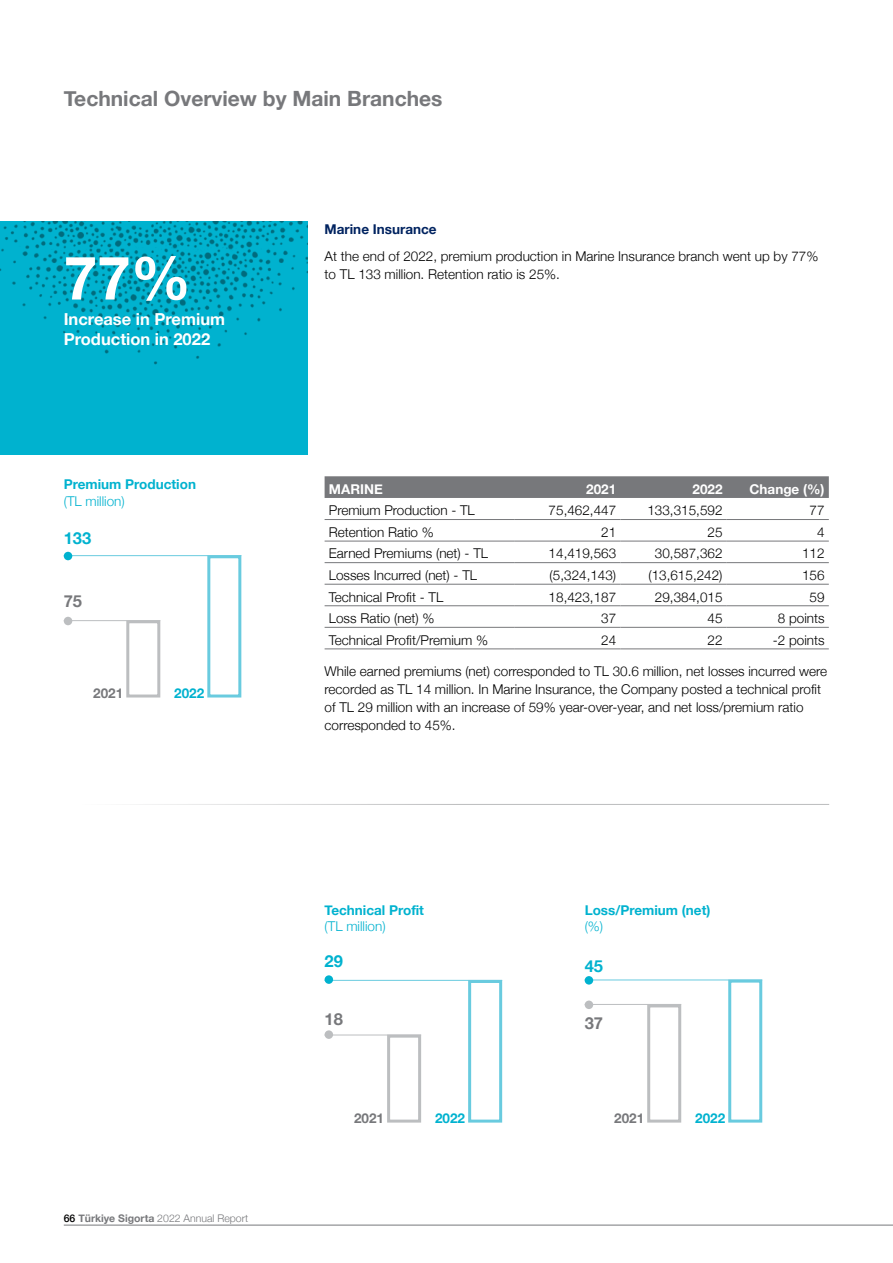
<style>
.page{position:relative;width:893px;height:1263px;background:#fff}
.page>*{position:absolute;margin:0;border:0;box-sizing:border-box;transform-origin:0 0}
.t1{font:700 60.15px "Helvetica Neue";color:#fff}
.t2{font:700 21px "Helvetica Neue";color:#77787b}
.t3{font:700 16.5px/19.5px "Helvetica Neue";color:#fff}
.t4{font:700 16.5px "Helvetica Neue";color:#00b2cf}
.t5{font:700 16.5px "Helvetica Neue";color:#77787b}
.t6{font:300 13.5px/18px "Helvetica Neue";color:#000}
.t7{font:700 13.5px "Helvetica Neue";color:#00b2cf}
.t8{font:300 13.5px "Helvetica Neue";color:#00b2cf}
.t9{font:700 13.5px "Helvetica Neue";color:#fff}
.t10{font:700 13.5px "Helvetica Neue";color:#002360}
.t11{font:700 13.5px "Helvetica Neue";color:#77787b}
.t12{font:300 10.5px "Helvetica Neue";color:#77787b}
.s1{font-weight:500;color:#000}
.s2{font-weight:700}
</style>
<div class="page">
<div style="left:0;top:221px;width:308px;height:234px;background:#00b2cf"></div>
<img style="left:0;top:221px;width:308px;height:144px">
<div style="left:325px;top:476px;width:504px;height:22px;background:#77787b"></div>
<hr style="left:325px;top:519px;width:189px;height:1px;background:#77787b">
<hr style="left:514px;top:519px;width:106px;height:1px;background:#77787b">
<hr style="left:620px;top:519px;width:107px;height:1px;background:#77787b">
<hr style="left:727px;top:519px;width:102px;height:1px;background:#77787b">
<hr style="left:325px;top:541px;width:189px;height:1px;background:#77787b">
<hr style="left:514px;top:541px;width:106px;height:1px;background:#77787b">
<hr style="left:620px;top:541px;width:107px;height:1px;background:#77787b">
<hr style="left:727px;top:541px;width:102px;height:1px;background:#77787b">
<hr style="left:325px;top:562px;width:189px;height:1px;background:#77787b">
<hr style="left:514px;top:562px;width:106px;height:1px;background:#77787b">
<hr style="left:620px;top:562px;width:107px;height:1px;background:#77787b">
<hr style="left:727px;top:562px;width:102px;height:1px;background:#77787b">
<hr style="left:325px;top:584px;width:189px;height:1px;background:#77787b">
<hr style="left:514px;top:584px;width:106px;height:1px;background:#77787b">
<hr style="left:620px;top:584px;width:107px;height:1px;background:#77787b">
<hr style="left:727px;top:584px;width:102px;height:1px;background:#77787b">
<hr style="left:325px;top:605px;width:189px;height:1px;background:#77787b">
<hr style="left:514px;top:605px;width:106px;height:1px;background:#77787b">
<hr style="left:620px;top:605px;width:107px;height:1px;background:#77787b">
<hr style="left:727px;top:605px;width:102px;height:1px;background:#77787b">
<hr style="left:325px;top:627px;width:189px;height:1px;background:#77787b">
<hr style="left:514px;top:627px;width:106px;height:1px;background:#77787b">
<hr style="left:620px;top:627px;width:107px;height:1px;background:#77787b">
<hr style="left:727px;top:627px;width:102px;height:1px;background:#77787b">
<hr style="left:325px;top:648px;width:189px;height:1px;background:#77787b">
<hr style="left:514px;top:648px;width:106px;height:1px;background:#77787b">
<hr style="left:620px;top:648px;width:107px;height:1px;background:#77787b">
<hr style="left:727px;top:648px;width:102px;height:1px;background:#77787b">
<hr style="left:64px;top:804px;width:765px;height:1px;background:#77787b">
<div style="left:468px;top:980px;width:34px;height:142px;background:#fff;border:3px solid #69cbdf"></div>
<div style="left:728px;top:979px;width:34px;height:143px;background:#fff;border:3px solid #69cbdf"></div>
<div style="left:207px;top:555px;width:34px;height:142px;background:#fff;border:3px solid #69cbdf"></div>
<hr style="left:325px;top:980px;width:177px;height:1px;background:#69cbdf">
<hr style="left:585px;top:979px;width:177px;height:1px;background:#69cbdf">
<hr style="left:64px;top:555px;width:177px;height:1px;background:#69cbdf">
<div style="left:387px;top:1035px;width:34px;height:87px;background:#fff;border:3px solid #bcbec0"></div>
<div style="left:647px;top:1004px;width:34px;height:118px;background:#fff;border:3px solid #bcbec0"></div>
<div style="left:126px;top:620px;width:34px;height:77px;background:#fff;border:3px solid #bcbec0"></div>
<hr style="left:325px;top:1035px;width:96px;height:1px;background:#bcbec0">
<hr style="left:585px;top:1004px;width:96px;height:1px;background:#bcbec0">
<hr style="left:64px;top:620px;width:96px;height:1px;background:#bcbec0">
<div style="left:325px;top:975px;width:8px;height:9px;background:#00b2cf;border-radius:50%"></div>
<div style="left:585px;top:976px;width:8px;height:8px;background:#00b2cf;border-radius:50%"></div>
<div style="left:325px;top:1030px;width:8px;height:9px;background:#bcbec0;border-radius:50%"></div>
<div style="left:585px;top:1000px;width:8px;height:9px;background:#bcbec0;border-radius:50%"></div>
<div style="left:64px;top:552px;width:8px;height:8px;background:#00b2cf;border-radius:50%"></div>
<div style="left:64px;top:617px;width:8px;height:8px;background:#bcbec0;border-radius:50%"></div>
<hr style="left:64px;top:1225px;width:829px;height:1px;background:#77787b">
<h2 class="t2" style="left:64px;top:82px;width:380px">Technical Overview by Main Branches</h2>
<h1 class="t1" style="left:64px;top:231px;width:129px">77%</h1>
<p class="t3" style="left:64px;top:310px;width:163px">Increase in Premium<br>Production in 2022</p>
<p class="t7" style="left:64px;top:474px;width:134px">Premium Production</p>
<p class="t8" style="left:64px;top:490px;width:63px">(TL million)</p>
<p class="t4" style="left:64px;top:525px;width:29px">133</p>
<p class="t5" style="left:64px;top:588px;width:20px">75</p>
<p class="t11" style="left:93px;top:682px;width:32px">2021</p>
<p class="t7" style="left:174px;top:682px;width:32px">2022</p>
<p class="t12" style="left:64px;top:1210px;width:186px"><span class="s1">66</span> <span class="s2">Türkiye Sigorta</span> 2022 Annual Report</p>
<p class="t10" style="left:325px;top:219px;width:113px">Marine Insurance</p>
<p class="t6" style="left:325px;top:246px;width:495px">At the end of 2022, premium production in Marine Insurance branch went up by 77% to TL 133 million. Retention ratio is 25%.</p>
<p class="t9" style="left:329px;top:478px;width:55px">MARINE</p>
<p class="t9" style="left:586px;top:478px;width:32px">2021</p>
<p class="t9" style="left:692px;top:478px;width:32px">2022</p>
<p class="t9" style="left:750px;top:478px;width:77px">Change (%)</p>
<p class="t6" style="left:329px;top:500px;width:148px">Premium Production - TL</p>
<p class="t6" style="left:549px;top:500px;width:69px">75,462,447</p>
<p class="t6" style="left:647px;top:500px;width:77px">133,315,592</p>
<p class="t6" style="left:809px;top:500px;width:17px">77</p>
<p class="t6" style="left:329px;top:522px;width:107px">Retention Ratio %</p>
<p class="t6" style="left:601px;top:522px;width:17px">21</p>
<p class="t6" style="left:707px;top:522px;width:17px">25</p>
<p class="t6" style="left:817px;top:522px;width:9px">4</p>
<p class="t6" style="left:329px;top:544px;width:161px">Earned Premiums (net) - TL</p>
<p class="t6" style="left:549px;top:544px;width:69px">14,419,563</p>
<p class="t6" style="left:655px;top:544px;width:69px">30,587,362</p>
<p class="t6" style="left:802px;top:544px;width:24px">112</p>
<p class="t6" style="left:329px;top:565px;width:150px">Losses Incurred (net) - TL</p>
<p class="t6" style="left:550px;top:565px;width:68px">(5,324,143)</p>
<p class="t6" style="left:648px;top:565px;width:76px">(13,615,242)</p>
<p class="t6" style="left:802px;top:565px;width:24px">156</p>
<p class="t6" style="left:329px;top:587px;width:116px">Technical Profit - TL</p>
<p class="t6" style="left:549px;top:587px;width:69px">18,423,187</p>
<p class="t6" style="left:655px;top:587px;width:69px">29,384,015</p>
<p class="t6" style="left:809px;top:587px;width:17px">59</p>
<p class="t6" style="left:329px;top:608px;width:107px">Loss Ratio (net) %</p>
<p class="t6" style="left:601px;top:608px;width:17px">37</p>
<p class="t6" style="left:707px;top:608px;width:17px">45</p>
<p class="t6" style="left:778px;top:608px;width:48px">8 points</p>
<p class="t6" style="left:329px;top:630px;width:161px">Technical Profit/Premium %</p>
<p class="t6" style="left:601px;top:630px;width:17px">24</p>
<p class="t6" style="left:707px;top:630px;width:17px">22</p>
<p class="t6" style="left:773px;top:630px;width:53px">-2 points</p>
<p class="t6" style="left:325px;top:661px;width:504px">While earned premiums (net) corresponded to TL 30.6 million, net losses incurred were recorded as TL 14 million. In Marine Insurance, the Company posted a technical profit of TL 29 million with an increase of 59% year-over-year, and net loss/premium ratio corresponded to 45%.</p>
<p class="t7" style="left:325px;top:899px;width:101px">Technical Profit</p>
<p class="t8" style="left:325px;top:915px;width:63px">(TL million)</p>
<p class="t7" style="left:585px;top:899px;width:127px">Loss/Premium (net)</p>
<p class="t8" style="left:585px;top:915px;width:20px">(%)</p>
<p class="t4" style="left:325px;top:948px;width:20px">29</p>
<p class="t4" style="left:585px;top:953px;width:20px">45</p>
<p class="t5" style="left:325px;top:1006px;width:20px">18</p>
<p class="t5" style="left:585px;top:1010px;width:20px">37</p>
<p class="t11" style="left:354px;top:1107px;width:32px">2021</p>
<p class="t11" style="left:614px;top:1107px;width:32px">2021</p>
<p class="t7" style="left:435px;top:1107px;width:32px">2022</p>
<p class="t7" style="left:695px;top:1107px;width:32px">2022</p>
</div>
